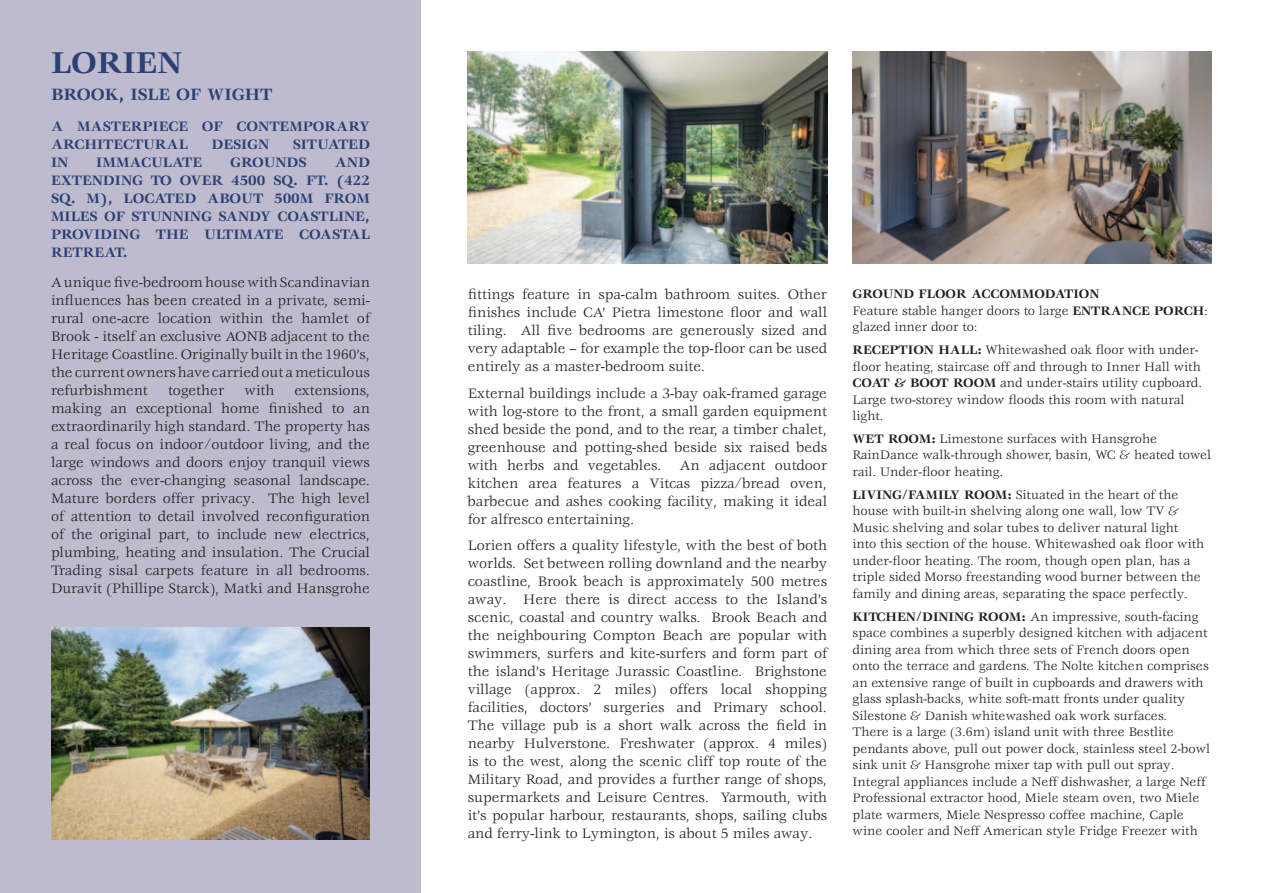
<style>
.page{position:relative;width:1263px;height:893px;background:#fff}
.page>*{position:absolute;margin:0;border:0;box-sizing:border-box;transform-origin:0 0}
._03_Name{font:700 33px "Veljovic";color:#2c4076}
._04_Address{font:700 18px "Veljovic";color:#2c4076}
._06_Description{font:15px/18px "Veljovic";color:#231f20;text-align:justify}
._05_Strapline{font:700 15px/18px "Veljovic";color:#2c4076}
._08_Body{font:13.5px/16.5px "Veljovic";color:#231f20}
._07_Headings{font:700 13.5px "Veljovic";color:#231f20}
.s1{font-weight:700}
</style>
<div class="page">
<div style="left:0;top:0;width:421px;height:893px;background:#bdbbcd"></div>
<img style="left:51px;top:627px;width:319px;height:213px">
<img style="left:468px;top:51px;width:359px;height:213px">
<img style="left:853px;top:51px;width:359px;height:213px">
<p class="_03_Name" style="left:51px;top:45px;width:132px">LORIEN</p>
<p class="_04_Address" style="left:51px;top:84px;width:223px">BROOK, ISLE OF WIGHT</p>
<p class="_05_Strapline" style="left:51px;top:118px;width:320px">A MASTERPIECE OF CONTEMPORARY<br>ARCHITECTURAL</p>
<p class="_05_Strapline" style="left:211px;top:136px;width:59px">DESIGN</p>
<p class="_05_Strapline" style="left:293px;top:136px;width:79px">SITUATED</p>
<p class="_05_Strapline" style="left:51px;top:154px;width:320px;text-align:justify;text-indent:284px">AND EXTENDING TO OVER 4500 SQ. FT. (422<br>SQ. M), LOCATED ABOUT 500M FROM MILES OF STUNNING SANDY COASTLINE, PROVIDING THE ULTIMATE COASTAL RETREAT.</p>
<p class="_06_Description" style="left:51px;top:274px;width:320px">A unique five-bedroom house with Scandinavian influences has been created in a private, semi&shy;rural one-acre location within the hamlet of Brook - itself an exclusive AONB adjacent to the Heritage Coastline. Originally built in the 1960’s, the current owners have carried out a meticulous refurbishment</p>
<p class="_05_Strapline" style="left:51px;top:154px;width:19px">IN</p>
<p class="_05_Strapline" style="left:96px;top:154px;width:107px">IMMACULATE</p>
<p class="_05_Strapline" style="left:230px;top:154px;width:78px">GROUNDS</p>
<p class="_06_Description" style="left:168px;top:382px;width:57px">together</p>
<p class="_06_Description" style="left:244px;top:382px;width:31px">with</p>
<p class="_06_Description" style="left:51px;top:382px;width:320px;text-indent:244px">extensions, making an exceptional home finished to an extraordinarily high standard. The property has a real focus on indoor/outdoor living, and the large windows and doors enjoy tranquil views across the ever-changing seasonal landscape.<br>Mature borders offer privacy. The high level of attention to detail involved reconfiguration of the original part, to include new electrics, plumbing, heating and insulation. The Crucial Trading sisal carpets feature in all bedrooms.<br>Duravit (Phillipe Starck), Matki and Hansgrohe</p>
<p class="_06_Description" style="left:468px;top:286px;width:361px">fittings feature in spa-calm bathroom suites. Other finishes include CA’ Pietra limestone floor and wall tiling. All five bedrooms are generously sized and very adaptable – for example the top-floor can be used entirely as a master-bedroom suite.</p>
<p class="_06_Description" style="left:468px;top:385px;width:361px">External buildings include a 3-bay oak-framed garage with log-store to the front, a small garden equipment shed beside the pond, and to the rear, a timber chalet, greenhouse and potting-shed beside six raised beds with herbs and vegetables. An adjacent outdoor kitchen area features a Vitcas pizza/bread oven, barbecue and ashes cooking facility, making it ideal for alfresco entertaining.</p>
<p class="_06_Description" style="left:468px;top:537px;width:361px">Lorien offers a quality lifestyle, with the best of both worlds. Set between rolling downland and the nearby coastline, Brook beach is approximately 500 metres away. Here there is direct access to the Island’s scenic, coastal and country walks. Brook Beach and the neighbouring Compton Beach are popular with swimmers, surfers and kite-surfers and form part of the island’s Heritage Jurassic Coastline. Brighstone village (approx. 2 miles) offers local shopping facilities, doctors’ surgeries and Primary school.<br>The village pub is a short walk across the field in nearby Hulverstone. Freshwater (approx. 4 miles) is to the west, along the scenic cliff top route of the Military Road, and provides a further range of shops, supermarkets and Leisure Centres. Yarmouth, with it’s popular harbour, restaurants, shops, sailing clubs and ferry-link to Lymington, is about 5 miles away.</p>
<p class="_07_Headings" style="left:853px;top:287px;width:248px">GROUND FLOOR ACCOMMODATION</p>
<p class="_08_Body" style="left:853px;top:303px;width:357px">Feature stable hanger doors to large <span class="s1">ENTRANCE PORCH</span>: glazed inner door to:</p>
<p class="_08_Body" style="left:853px;top:342px;width:351px"><span class="s1">RECEPTION HALL:</span> Whitewashed oak floor with under&shy;floor heating, staircase off and through to Inner Hall with <span class="s1">COAT &amp; BOOT ROOM</span> and under-stairs utility cupboard.<br>Large two-storey window floods this room with natural light.</p>
<p class="_08_Body" style="left:853px;top:431px;width:360px"><span class="s1">WET ROOM:</span> Limestone surfaces with Hansgrohe<br>RainDance walk-through shower, basin, WC &amp; heated towel rail. Under-floor heating.</p>
<p class="_08_Body" style="left:853px;top:487px;width:353px"><span class="s1">LIVING/FAMILY ROOM:</span> Situated in the heart of the house with built-in shelving along one wall, low TV &amp; Music shelving and solar tubes to deliver natural light into this section of the house. Whitewashed oak floor with under-floor heating. The room, though open plan, has a triple sided Morso freestanding wood burner between the family and dining areas, separating the space perfectly.</p>
<p class="_08_Body" style="left:853px;top:609px;width:359px"><span class="s1">KITCHEN/DINING ROOM:</span> An impressive, south-facing space combines a superbly designed kitchen with adjacent dining area from which three sets of French doors open onto the terrace and gardens. The Nolte kitchen comprises an extensive range of built in cupboards and drawers with glass splash-backs, white soft-matt fronts under quality Silestone &amp; Danish whitewashed oak work surfaces.<br>There is a large (3.6m) island unit with three Bestlite pendants above, pull out power dock, stainless steel 2-bowl sink unit &amp; Hansgrohe mixer tap with pull out spray.<br>Integral appliances include a Neff dishwasher, a large Neff Professional extractor hood, Miele steam oven, two Miele plate warmers, Miele Nespresso coffee machine, Caple wine cooler and Neff American style Fridge Freezer with</p>
</div>
